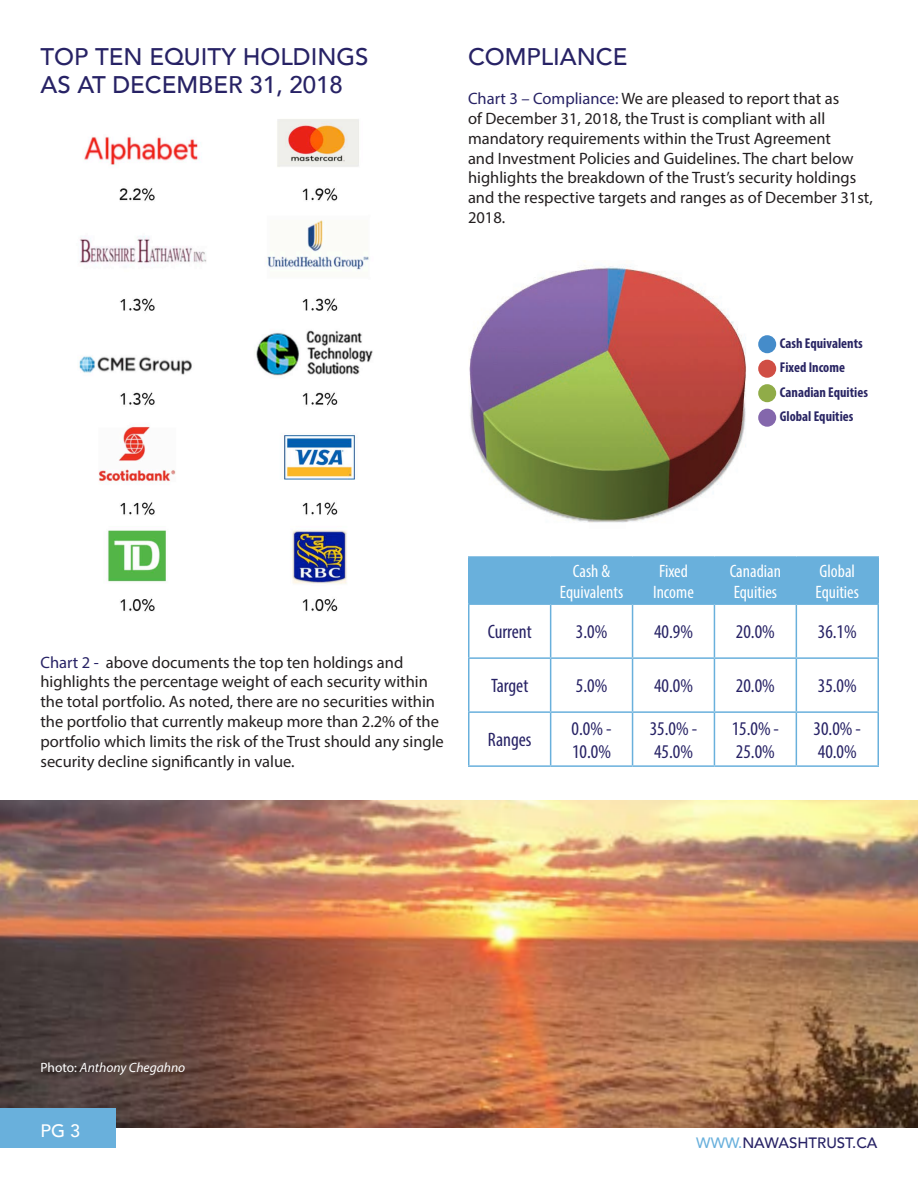
<style>
.page{position:relative;width:918px;height:1188px;background:#fff}
.page>*{position:absolute;margin:0;border:0;box-sizing:border-box;transform-origin:0 0}
.t1{font:500 24px/28.8px "Avenir";color:#272265}
.t2{font:condensed 19.5px/23.4px "Myriad Pro";color:#272265}
.t3{font:condensed 18px/21.6px "Myriad Pro";color:#fff;text-align:center}
.t4{font:500 18px "Avenir";color:#fff}
.t5{font:16.5px/19.8px "Myriad Pro";color:#231f20}
.t6{font:500 15px "Avenir";color:#272265}
.t7{font:700 condensed 14.25px/24.5px "Myriad Pro";color:#292563}
.t8{font:italic 13.5px "Myriad Pro";color:#fff}
.s1{color:#272265}
.s2{font-style:normal}
.s3{color:#69b0dc}
</style>
<div class="page">
<img style="left:0;top:800px;width:918px;height:328px">
<div style="left:0;top:1108px;width:116px;height:40px;background:#69b0dc"></div>
<img style="left:469px;top:266px;width:277px;height:257px">
<div style="left:758px;top:335px;width:18px;height:18px;background:#458cca;border-radius:50%"></div>
<div style="left:758px;top:360px;width:18px;height:18px;background:#d04e44;border-radius:50%"></div>
<div style="left:758px;top:384px;width:18px;height:18px;background:#90ac48;border-radius:50%"></div>
<div style="left:758px;top:409px;width:18px;height:18px;background:#8467ac;border-radius:50%"></div>
<div style="left:470px;top:558px;width:408px;height:45px;background:#69b0dc"></div>
<hr style="left:468px;top:556px;width:83px;height:2px;background:#69b0dc">
<hr style="left:468px;top:558px;width:2px;height:45px;background:#69b0dc">
<hr style="left:551px;top:556px;width:82px;height:2px;background:#69b0dc">
<hr style="left:550px;top:558px;width:1px;height:45px;background:#69b0dc">
<hr style="left:633px;top:556px;width:81px;height:2px;background:#69b0dc">
<hr style="left:632px;top:558px;width:1px;height:45px;background:#69b0dc">
<hr style="left:714px;top:556px;width:82px;height:2px;background:#69b0dc">
<hr style="left:714px;top:558px;width:1px;height:45px;background:#69b0dc">
<hr style="left:796px;top:556px;width:83px;height:2px;background:#69b0dc">
<hr style="left:796px;top:558px;width:1px;height:45px;background:#69b0dc">
<hr style="left:878px;top:558px;width:1px;height:45px;background:#69b0dc">
<hr style="left:468px;top:603px;width:83px;height:2px;background:#69b0dc">
<hr style="left:468px;top:605px;width:2px;height:52px;background:#69b0dc">
<hr style="left:551px;top:603px;width:82px;height:2px;background:#69b0dc">
<hr style="left:550px;top:605px;width:1px;height:52px;background:#69b0dc">
<hr style="left:633px;top:603px;width:81px;height:2px;background:#69b0dc">
<hr style="left:632px;top:605px;width:1px;height:52px;background:#69b0dc">
<hr style="left:714px;top:603px;width:82px;height:2px;background:#69b0dc">
<hr style="left:714px;top:605px;width:1px;height:52px;background:#69b0dc">
<hr style="left:796px;top:603px;width:83px;height:2px;background:#69b0dc">
<hr style="left:796px;top:605px;width:1px;height:52px;background:#69b0dc">
<hr style="left:878px;top:605px;width:1px;height:52px;background:#69b0dc">
<hr style="left:468px;top:657px;width:83px;height:2px;background:#69b0dc">
<hr style="left:468px;top:659px;width:2px;height:52px;background:#69b0dc">
<hr style="left:551px;top:657px;width:82px;height:2px;background:#69b0dc">
<hr style="left:550px;top:659px;width:1px;height:52px;background:#69b0dc">
<hr style="left:633px;top:657px;width:81px;height:2px;background:#69b0dc">
<hr style="left:632px;top:659px;width:1px;height:52px;background:#69b0dc">
<hr style="left:714px;top:657px;width:82px;height:2px;background:#69b0dc">
<hr style="left:714px;top:659px;width:1px;height:52px;background:#69b0dc">
<hr style="left:796px;top:657px;width:83px;height:2px;background:#69b0dc">
<hr style="left:796px;top:659px;width:1px;height:52px;background:#69b0dc">
<hr style="left:878px;top:659px;width:1px;height:52px;background:#69b0dc">
<hr style="left:468px;top:711px;width:83px;height:2px;background:#69b0dc">
<hr style="left:468px;top:713px;width:2px;height:52px;background:#69b0dc">
<hr style="left:551px;top:711px;width:82px;height:2px;background:#69b0dc">
<hr style="left:550px;top:713px;width:1px;height:52px;background:#69b0dc">
<hr style="left:633px;top:711px;width:81px;height:2px;background:#69b0dc">
<hr style="left:632px;top:713px;width:1px;height:52px;background:#69b0dc">
<hr style="left:714px;top:711px;width:82px;height:2px;background:#69b0dc">
<hr style="left:714px;top:713px;width:1px;height:52px;background:#69b0dc">
<hr style="left:796px;top:711px;width:83px;height:2px;background:#69b0dc">
<hr style="left:796px;top:713px;width:1px;height:52px;background:#69b0dc">
<hr style="left:878px;top:713px;width:1px;height:52px;background:#69b0dc">
<hr style="left:468px;top:765px;width:83px;height:2px;background:#69b0dc">
<hr style="left:551px;top:765px;width:82px;height:2px;background:#69b0dc">
<hr style="left:633px;top:765px;width:81px;height:2px;background:#69b0dc">
<hr style="left:714px;top:765px;width:82px;height:2px;background:#69b0dc">
<hr style="left:796px;top:765px;width:83px;height:2px;background:#69b0dc">
<img style="left:79px;top:119px;width:294px;height:493px">
<p class="t1" style="left:40px;top:40px;width:329px">TOP TEN EQUITY HOLDINGS<br>AS AT DECEMBER 31, 2018</p>
<p class="t1" style="left:468px;top:40px;width:161px">COMPLIANCE</p>
<p class="t5" style="left:468px;top:88px;width:406px"><span class="s1">Chart 3 – Compliance:</span> We are pleased to report that as<br>of December 31, 2018, the Trust is compliant with all mandatory requirements within the Trust Agreement<br>and Investment Policies and Guidelines. The chart below highlights the breakdown of the Trust’s security holdings and the respective targets and ranges as of December 31st, 2018.</p>
<p class="t7" style="left:780px;top:330px;width:90px">Cash Equivalents<br>Fixed Income<br>Canadian Equities<br>Global Equities</p>
<p class="t5" style="left:40px;top:652px;width:405px"><span class="s1">Chart 2 -</span> above documents the top ten holdings and highlights the percentage weight of each security within the total portfolio. As noted, there are no securities within the portfolio that currently makeup more than 2.2% of the portfolio which limits the risk of the Trust should any single security decline significantly in value.</p>
<p class="t3" style="left:560px;top:560px;width:65px">Cash &amp;<br>Equivalents</p>
<p class="t3" style="left:653px;top:560px;width:42px">Fixed<br>Income</p>
<p class="t3" style="left:730px;top:560px;width:53px;text-align:left">Canadian<br>Equities</p>
<p class="t3" style="left:816px;top:560px;width:45px;text-align:left">Global<br>Equities</p>
<p class="t2" style="left:488px;top:620px;width:45px">Current</p>
<p class="t2" style="left:576px;top:620px;width:33px">3.0%</p>
<p class="t2" style="left:654px;top:620px;width:40px">40.9%</p>
<p class="t2" style="left:736px;top:620px;width:40px">20.0%</p>
<p class="t2" style="left:818px;top:620px;width:40px">36.1%</p>
<p class="t2" style="left:491px;top:674px;width:39px">Target</p>
<p class="t2" style="left:576px;top:674px;width:33px">5.0%</p>
<p class="t2" style="left:654px;top:674px;width:40px">40.0%</p>
<p class="t2" style="left:736px;top:674px;width:40px">20.0%</p>
<p class="t2" style="left:818px;top:674px;width:40px">35.0%</p>
<p class="t2" style="left:488px;top:728px;width:45px">Ranges</p>
<p class="t2" style="left:572px;top:716px;width:41px">0.0% -<br>10.0%</p>
<p class="t2" style="left:650px;top:716px;width:49px">35.0% -<br>45.0%</p>
<p class="t2" style="left:732px;top:716px;width:49px">15.0% -<br>25.0%</p>
<p class="t2" style="left:814px;top:716px;width:49px">30.0% -<br>40.0%</p>
<p class="t8" style="left:40px;top:1059px;width:146px"><span class="s2">Photo:</span> Anthony Chegahno</p>
<p class="t4" style="left:40px;top:1115px;width:41px">PG 3</p>
<p class="t6" style="left:696px;top:1130px;width:183px"><span class="s3">WWW.</span>NAWASHTRUST.CA</p>
</div>
